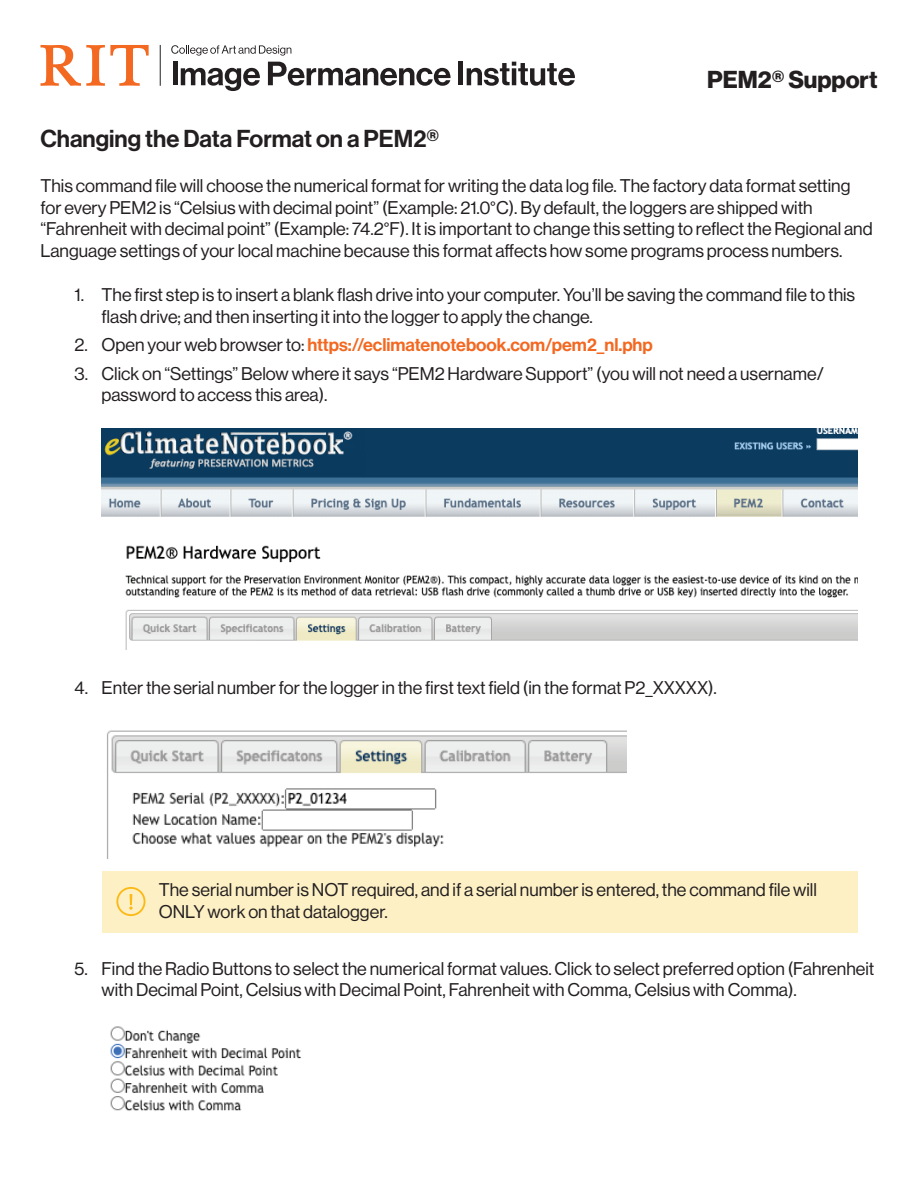
<style>
.page{position:relative;width:918px;height:1188px;background:#fff}
.page>*{position:absolute;margin:0;border:0;box-sizing:border-box;transform-origin:0 0}
.t1{font:24px "N Haas Grotesk DS Pro 65 Md";color:#231f20}
.t2{font:24px "N Haas Grotesk DS Pro 75 Bd";color:#231f20}
.t3{font:18px/21.6px "N Haas Grotesk DS Pro 55 Rg";color:#231f20}
.t4{font:18px "N Haas Grotesk DS Pro 65 Md";color:#f36821}
.s1{font-family:"N Haas Grotesk DS Pro 55 Rg";color:#231f20}
</style>
<div class="page">
<div style="left:102px;top:871px;width:756px;height:62px;background:#fdf0c5"></div>
<svg style="left:171px;top:45px;width:120px;height:11px"></svg>
<hr style="left:173px;top:62px;width:4px;height:23px;background:#231f20">
<svg style="left:181px;top:68px;width:79px;height:23px"></svg>
<svg style="left:268px;top:62px;width:183px;height:24px"></svg>
<hr style="left:459px;top:62px;width:4px;height:23px;background:#231f20">
<svg style="left:467px;top:62px;width:108px;height:24px"></svg>
<svg style="left:40px;top:45px;width:109px;height:41px"></svg>
<hr style="left:160px;top:45px;width:1px;height:41px;background:#231f20">
<img style="left:102px;top:429px;width:756px;height:221px">
<img style="left:107px;top:730px;width:520px;height:128px">
<img style="left:110px;top:1026px;width:191px;height:85px">
<svg style="left:116px;top:887px;width:30px;height:29px"></svg>
<h1 class="t2" style="left:707px;top:66px;width:172px">PEM2® Support</h1>
<h1 class="t1" style="left:40px;top:125px;width:400px">Changing the Data Format on a PEM2®</h1>
<p class="t3" style="left:40px;top:175px;width:834px">This command file will choose the numerical format for writing the data log file. The factory data format setting for every PEM2 is “Celsius with decimal point” (Example: 21.0°C). By default, the loggers are shipped with “Fahrenheit with decimal point” (Example: 74.2°F). It is important to change this setting to reflect the Regional and Language settings of your local machine because this format affects how some programs process numbers.</p>
<p class="t3" style="left:102px;top:284px;width:755px;text-indent:-27px">1. The first step is to insert a blank flash drive into your computer. You’ll be saving the command file to this flash drive; and then inserting it into the logger to apply the change.</p>
<p class="t4" style="left:75px;top:334px;width:580px"><span class="s1">2. Open your web browser to:</span> https://eclimatenotebook.com/pem2_nl.php</p>
<p class="t3" style="left:102px;top:363px;width:724px;text-indent:-27px">3. Click on “Settings” Below where it says “PEM2 Hardware Support” (you will not need a username/ password to access this area).</p>
<p class="t3" style="left:75px;top:677px;width:644px">4. Enter the serial number for the logger in the first text field (in the format P2_XXXXX).</p>
<p class="t3" style="left:159px;top:879px;width:660px">The serial number is NOT required, and if a serial number is entered, the command file will<br>ONLY work on that datalogger.</p>
<p class="t3" style="left:102px;top:958px;width:774px;text-indent:-27px">5. Find the Radio Buttons to select the numerical format values. Click to select preferred option (Fahrenheit with Decimal Point, Celsius with Decimal Point, Fahrenheit with Comma, Celsius with Comma).</p>
</div>
